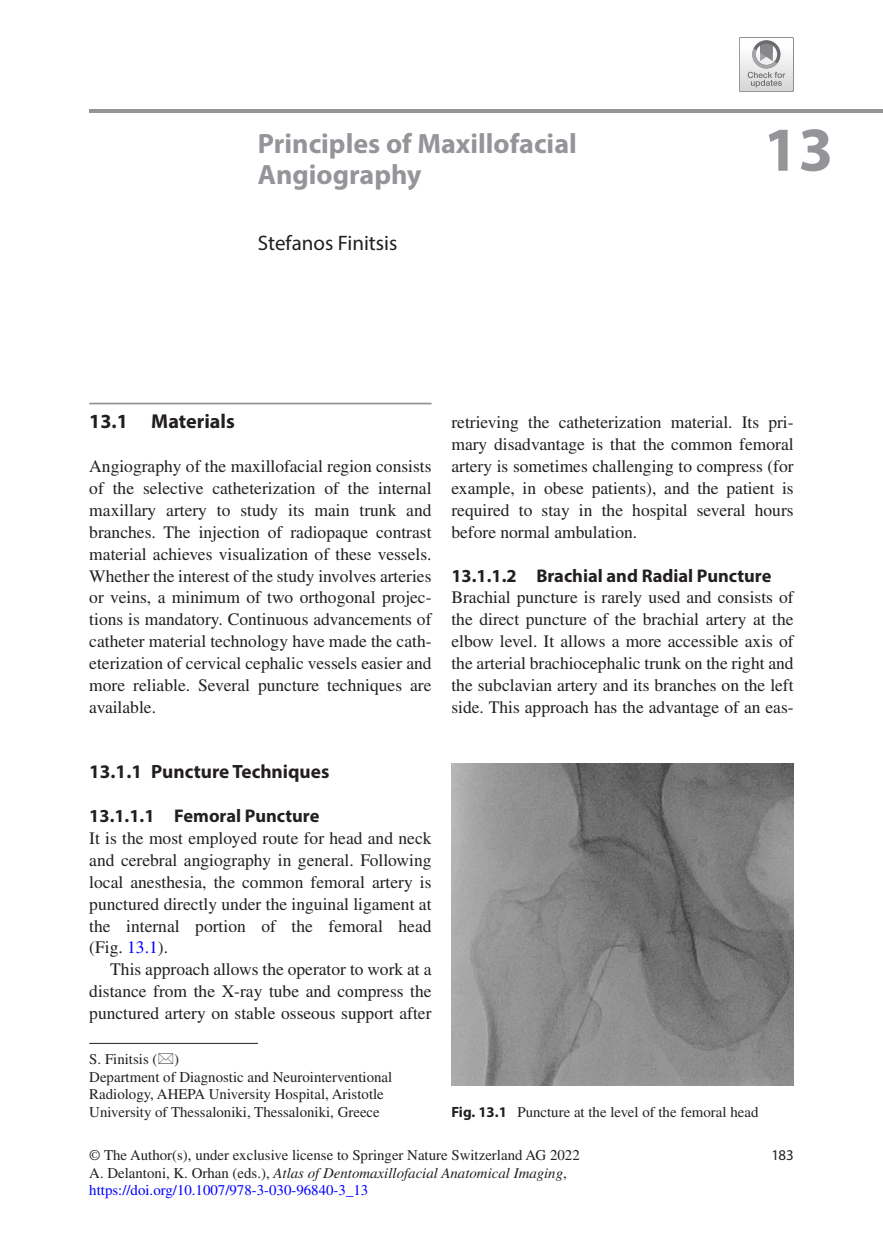
<style>
.page{position:relative;width:883px;height:1260px;background:#fff}
.page>*{position:absolute;margin:0;border:0;box-sizing:border-box;transform-origin:0 0}
.t1{font:700 63px "Myriad Pro";color:#939598}
.t2{font:700 28px/31.5px "Myriad Pro";color:#939598}
.t3{font:21px "Myriad Pro";color:#231f20}
.t4{font:700 20.12px "Myriad Pro";color:#231f20}
.t5{font:700 19.25px "Myriad Pro";color:#231f20}
.t6{font:700 18.38px "Myriad Pro";color:#231f20}
.t7{font:17.5px/21.9px "Times LT Std";color:#231f20;text-align:justify}
.t8{font:14.88px/17.5px "Times LT Std";color:#231f20}
.t9{font:14.88px/17.5px "Times LT Std";color:#00f}
.t10{font:14.88px "Myriad Pro";color:#231f20}
.s1{color:#00f}
.s2{font-family:"Myriad Pro";font-weight:700}
.s3{color:#231f20}
.s4{font-style:italic;color:#231f20}
</style>
<div class="page">
<img style="left:741px;top:57px;width:51px;height:33px">
<div style="left:739px;top:37px;width:55px;height:55px;border:1px solid #8c8e91"></div>
<svg style="left:748px;top:40px;width:37px;height:47px"></svg>
<hr style="left:89px;top:109px;width:794px;height:3px;background:#939598">
<img style="left:452px;top:764px;width:341px;height:321px">
<hr style="left:89px;top:403px;width:343px;height:1px;background:#939598">
<hr style="left:89px;top:1043px;width:169px;height:1px;background:#231f20">
<h2 class="t2" style="left:258px;top:126px;width:320px">Principles of Maxillofacial<br>Angiography</h2>
<p class="t3" style="left:258px;top:230px;width:141px">Stefanos Finitsis</p>
<h1 class="t1" style="left:763px;top:108px;width:71px">13</h1>
<p class="t4" style="left:89px;top:409px;width:147px">13.1 Materials</p>
<p class="t7" style="left:89px;top:455px;width:344px">Angiography of the maxillofacial region consists of the selective catheterization of the internal maxillary artery to study its main trunk and branches. The injection of radiopaque contrast material achieves visualization of these vessels.<br>Whether the interest of the study involves arteries or veins, a minimum of two orthogonal projec&shy;tions is mandatory. Continuous advancements of catheter material technology have made the cath&shy;eterization of cervical cephalic vessels easier and more reliable. Several puncture techniques are available.</p>
<p class="t7" style="left:451px;top:412px;width:344px">retrieving the catheterization material. Its pri&shy;mary disadvantage is that the common femoral artery is sometimes challenging to compress (for example, in obese patients), and the patient is required to stay in the hospital several hours before normal ambulation.</p>
<p class="t6" style="left:451px;top:563px;width:322px">13.1.1.2 Brachial and Radial Puncture</p>
<p class="t7" style="left:451px;top:587px;width:344px">Brachial puncture is rarely used and consists of the direct puncture of the brachial artery at the elbow level. It allows a more accessible axis of the arterial brachiocephalic trunk on the right and the subclavian artery and its branches on the left side. This approach has the advantage of an eas-</p>
<p class="t5" style="left:89px;top:759px;width:242px">13.1.1 Puncture Techniques</p>
<p class="t6" style="left:89px;top:804px;width:232px">13.1.1.1 Femoral Puncture</p>
<p class="t7" style="left:89px;top:827px;width:344px">It is the most employed route for head and neck and cerebral angiography in general. Following local anesthesia, the common femoral artery is punctured directly under the inguinal ligament at the internal portion of the femoral head (Fig. <span class="s1">13.1</span>).</p>
<p class="t7" style="left:89px;top:958px;width:344px;text-indent:21px">This approach allows the operator to work at a distance from the X-ray tube and compress the punctured artery on stable osseous support after</p>
<p class="t8" style="left:89px;top:1050px;width:305px">S. Finitsis ( )<br>Department of Diagnostic and Neurointerventional Radiology, AHEPA University Hospital, Aristotle University of Thessaloniki, Thessaloniki, Greece</p>
<p class="t8" style="left:451px;top:1103px;width:309px"><span class="s2">Fig. 13.1</span> Puncture at the level of the femoral head</p>
<p class="t8" style="left:89px;top:1147px;width:492px">© The Author(s), under exclusive license to Springer Nature Switzerland AG 2022</p>
<p class="t10" style="left:772px;top:1146px;width:24px">183</p>
<p class="t9" style="left:89px;top:1164px;width:479px"><span class="s3">A. Delantoni, K. Orhan (eds.),</span> <span class="s4">Atlas of Dentomaxillofacial Anatomical Imaging</span><span class="s3">, </span>https://doi.org/10.1007/978-3-030-96840-3_13</p>
</div>
